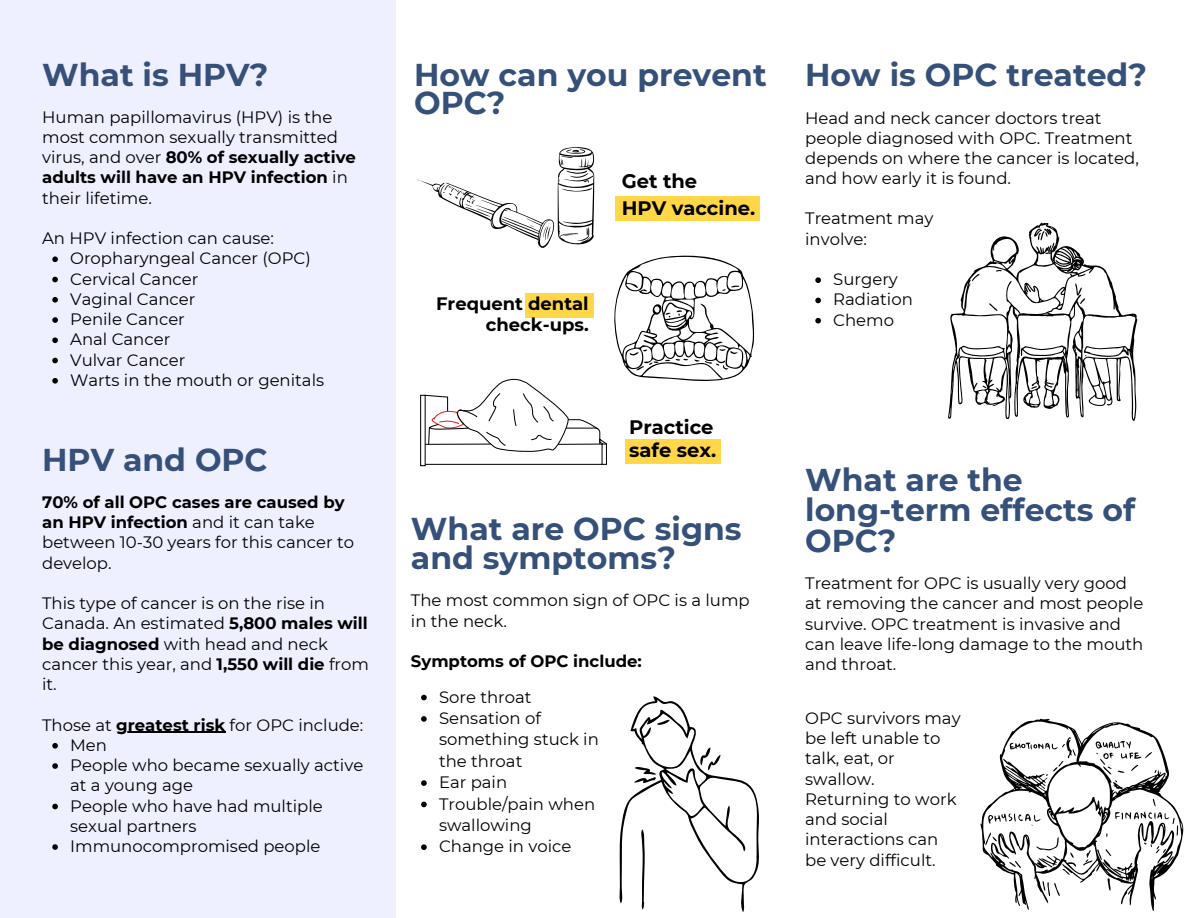
<style>
.page{position:relative;width:1188px;height:918px;background:#fff}
.page>*{position:absolute;margin:0;border:0;box-sizing:border-box;transform-origin:0 0}
.t1{font:700 31.5px/28.2px "Montserrat";color:#355079}
.t2{font:700 19.5px/27px "Montserrat";color:#000}
.t3{font:700 18px/21.3px "Montserrat";color:#000;text-align:right}
.t4{font:16.5px/20.2px "Montserrat";color:#000}
.t5{font:700 16.5px "Montserrat";color:#000}
.s1{font-weight:700}
</style>
<div class="page">
<div style="left:0;top:0;width:396px;height:918px;background:#eeefff"></div>
<svg style="left:980px;top:718px;width:204px;height:193px"></svg>
<svg style="left:417px;top:147px;width:177px;height:101px"></svg>
<div style="left:420px;top:395px;width:6px;height:71px;border:1px solid #000"></div>
<svg style="left:424px;top:256px;width:330px;height:211px"></svg>
<div style="left:615px;top:197px;width:145px;height:24px;background:#ffd747"></div>
<div style="left:625px;top:439px;width:96px;height:25px;background:#ffd747"></div>
<div style="left:526px;top:293px;width:68px;height:25px;background:#ffd747"></div>
<svg style="left:619px;top:696px;width:140px;height:216px"></svg>
<svg style="left:948px;top:222px;width:190px;height:199px"></svg>
<svg style="left:52px;top:256px;width:6px;height:6px"></svg>
<svg style="left:52px;top:277px;width:6px;height:5px"></svg>
<svg style="left:52px;top:297px;width:6px;height:6px"></svg>
<svg style="left:52px;top:317px;width:6px;height:6px"></svg>
<svg style="left:52px;top:337px;width:6px;height:6px"></svg>
<svg style="left:52px;top:358px;width:6px;height:5px"></svg>
<svg style="left:52px;top:378px;width:6px;height:6px"></svg>
<hr style="left:116px;top:732px;width:109px;height:1px;background:#000">
<svg style="left:52px;top:743px;width:6px;height:6px"></svg>
<svg style="left:52px;top:763px;width:6px;height:6px"></svg>
<svg style="left:52px;top:804px;width:6px;height:5px"></svg>
<svg style="left:52px;top:844px;width:6px;height:6px"></svg>
<svg style="left:421px;top:695px;width:6px;height:5px"></svg>
<svg style="left:421px;top:716px;width:6px;height:6px"></svg>
<svg style="left:421px;top:780px;width:6px;height:6px"></svg>
<svg style="left:421px;top:802px;width:6px;height:5px"></svg>
<svg style="left:421px;top:844px;width:6px;height:6px"></svg>
<svg style="left:815px;top:277px;width:6px;height:6px"></svg>
<svg style="left:815px;top:298px;width:6px;height:5px"></svg>
<svg style="left:815px;top:318px;width:6px;height:5px"></svg>
<h1 class="t1" style="left:42px;top:60px;width:228px">What is HPV?</h1>
<p class="t4" style="left:42px;top:107px;width:315px">Human papillomavirus (HPV) is the most common sexually transmitted virus, and over <span class="s1">80% of sexually active adults will have an HPV infection</span> in their lifetime.</p>
<p class="t4" style="left:42px;top:228px;width:233px">An HPV infection can cause:</p>
<p class="t4" style="left:70px;top:248px;width:242px">Oropharyngeal Cancer (OPC)</p>
<p class="t4" style="left:70px;top:269px;width:130px">Cervical Cancer</p>
<p class="t4" style="left:70px;top:289px;width:127px">Vaginal Cancer</p>
<p class="t4" style="left:70px;top:309px;width:116px">Penile Cancer</p>
<p class="t4" style="left:70px;top:329px;width:102px">Anal Cancer</p>
<p class="t4" style="left:70px;top:350px;width:117px">Vulvar Cancer</p>
<p class="t4" style="left:70px;top:370px;width:255px">Warts in the mouth or genitals</p>
<h1 class="t1" style="left:42px;top:446px;width:227px">HPV and OPC</h1>
<p class="t4" style="left:42px;top:492px;width:313px"><span class="s1">70% of all OPC cases are caused by an HPV infection</span> and it can take between 10-30 years for this cancer to develop.</p>
<p class="t4" style="left:42px;top:593px;width:328px">This type of cancer is on the rise in<br>Canada. An estimated <span class="s1">5,800 males will be diagnosed</span> with head and neck cancer this year, and <span class="s1">1,550 will die</span> from it.</p>
<p class="t4" style="left:42px;top:715px;width:323px">Those at <span class="s1">greatest risk</span> for OPC include:</p>
<p class="t4" style="left:70px;top:735px;width:38px">Men</p>
<p class="t4" style="left:70px;top:755px;width:295px">People who became sexually active</p>
<p class="t4" style="left:70px;top:775px;width:254px">at a young age<br>People who have had multiple</p>
<p class="t4" style="left:70px;top:816px;width:252px">sexual partners<br>Immunocompromised people</p>
<h1 class="t1" style="left:414px;top:60px;width:354px">How can you prevent<br>OPC?</h1>
<h1 class="t3" style="left:436px;top:293px;width:154px">Frequent dental check-ups.</h1>
<p class="t2" style="left:622px;top:167px;width:135px">Get the<br>HPV vaccine.</p>
<h2 class="t2" style="left:629px;top:415px;width:89px;line-height:23.7px">Practice safe sex.</h2>
<h3 class="t1" style="left:411px;top:515px;width:332px">What are OPC signs and symptoms?</h3>
<p class="t4" style="left:411px;top:590px;width:340px">The most common sign of OPC is a lump in the neck.</p>
<p class="t5" style="left:411px;top:651px;width:232px">Symptoms of OPC include:</p>
<p class="t4" style="left:439px;top:687px;width:94px">Sore throat</p>
<p class="t4" style="left:439px;top:707px;width:161px;line-height:21.3px">Sensation of something stuck in the throat</p>
<p class="t4" style="left:439px;top:772px;width:70px">Ear pain</p>
<p class="t4" style="left:439px;top:793px;width:158px;line-height:21.3px">Trouble/pain when swallowing</p>
<h1 class="t4" style="left:439px;top:836px;width:134px">Change in voice</h1>
<h2 class="t1" style="left:805px;top:60px;width:343px">How is OPC treated?</h2>
<p class="t4" style="left:805px;top:108px;width:335px">Head and neck cancer doctors treat people diagnosed with OPC. Treatment depends on where the cancer is located, and how early it is found.</p>
<p class="t4" style="left:805px;top:208px;width:130px">Treatment may involve:</p>
<p class="t4" style="left:833px;top:269px;width:66px">Surgery</p>
<p class="t4" style="left:833px;top:289px;width:81px">Radiation</p>
<p class="t4" style="left:833px;top:310px;width:62px">Chemo</p>
<h2 class="t1" style="left:805px;top:465px;width:332px;line-height:30.3px">What are the long-term effects of<br>OPC?</h2>
<p class="t4" style="left:805px;top:573px;width:340px">Treatment for OPC is usually very good at removing the cancer and most people survive. OPC treatment is invasive and can leave life-long damage to the mouth and throat.</p>
<p class="t4" style="left:805px;top:708px;width:157px">OPC survivors may be left unable to talk, eat, or swallow.<br>Returning to work and social interactions can be very difficult.</p>
</div>
